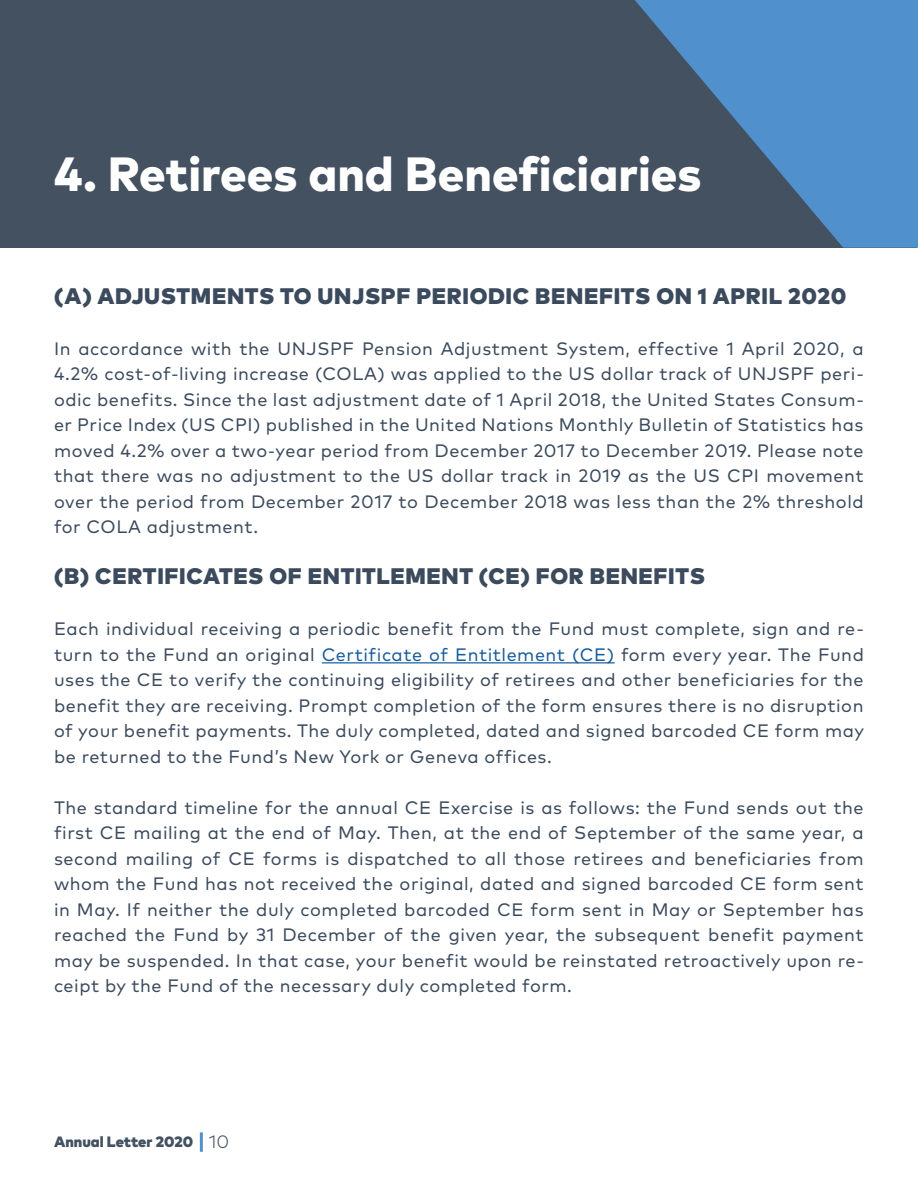
<style>
.page{position:relative;width:918px;height:1188px;background:#fff}
.page>*{position:absolute;margin:0;border:0;box-sizing:border-box;transform-origin:0 0}
.t1{font:800 48px "Mark Pro";color:#fff}
.t2{font:900 22.5px "Mark Pro";letter-spacing:.03em;color:#3b4a5c}
.t3{font:18px/25.5px "Mark Pro";letter-spacing:.03em;color:#3b4a5c;text-align:justify}
.t4{font:300 18px "Mark Pro";color:#435161}
.t5{font:900 15px "Mark Pro";color:#435161}
.s1{color:#175d9e}
</style>
<div class="page">
<div style="left:0;top:0;width:916px;height:248px;background:#435161"></div>
<svg style="left:635px;top:0;width:283px;height:248px;fill:#5090cc"></svg>
<hr style="left:322px;top:662px;width:293px;height:1px;background:#175d9e">
<div style="left:200px;top:1132px;width:3px;height:20px;border:2px solid #5090cc"></div>
<p class="t1" style="left:54px;top:137px;width:649px">4. Retirees and Beneficiaries</p>
<p class="t2" style="left:54px;top:278px;width:794px">(A) ADJUSTMENTS TO UNJSPF PERIODIC BENEFITS ON 1 APRIL 2020</p>
<p class="t3" style="left:54px;top:334px;width:811px">In accordance with the UNJSPF Pension Adjustment System, effective 1 April 2020, a 4.2% cost-of-living increase (COLA) was applied to the US dollar track of UNJSPF peri&shy;odic benefits. Since the last adjustment date of 1 April 2018, the United States Consum&shy;er Price Index (US CPI) published in the United Nations Monthly Bulletin of Statistics has moved 4.2% over a two-year period from December 2017 to December 2019. Please note that there was no adjustment to the US dollar track in 2019 as the US CPI movement over the period from December 2017 to December 2018 was less than the 2% threshold for COLA adjustment.</p>
<p class="t2" style="left:54px;top:559px;width:652px">(B) CERTIFICATES OF ENTITLEMENT (CE) FOR BENEFITS</p>
<p class="t3" style="left:54px;top:614px;width:812px">Each individual receiving a periodic benefit from the Fund must complete, sign and re&shy;turn to the Fund an original <span class="s1">Certificate of Entitlement (CE)</span> form every year. The Fund uses the CE to verify the continuing eligibility of retirees and other beneficiaries for the benefit they are receiving. Prompt completion of the form ensures there is no disruption of your benefit payments. The duly completed, dated and signed barcoded CE form may be returned to the Fund’s New York or Geneva offices.</p>
<p class="t3" style="left:54px;top:793px;width:811px">The standard timeline for the annual CE Exercise is as follows: the Fund sends out the first CE mailing at the end of May. Then, at the end of September of the same year, a second mailing of CE forms is dispatched to all those retirees and beneficiaries from whom the Fund has not received the original, dated and signed barcoded CE form sent in May. If neither the duly completed barcoded CE form sent in May or September has reached the Fund by 31 December of the given year, the subsequent benefit payment may be suspended. In that case, your benefit would be reinstated retroactively upon re&shy;ceipt by the Fund of the necessary duly completed form.</p>
<p class="t5" style="left:54px;top:1131px;width:141px">Annual Letter 2020</p>
<p class="t4" style="left:209px;top:1128px;width:22px">10</p>
</div>
